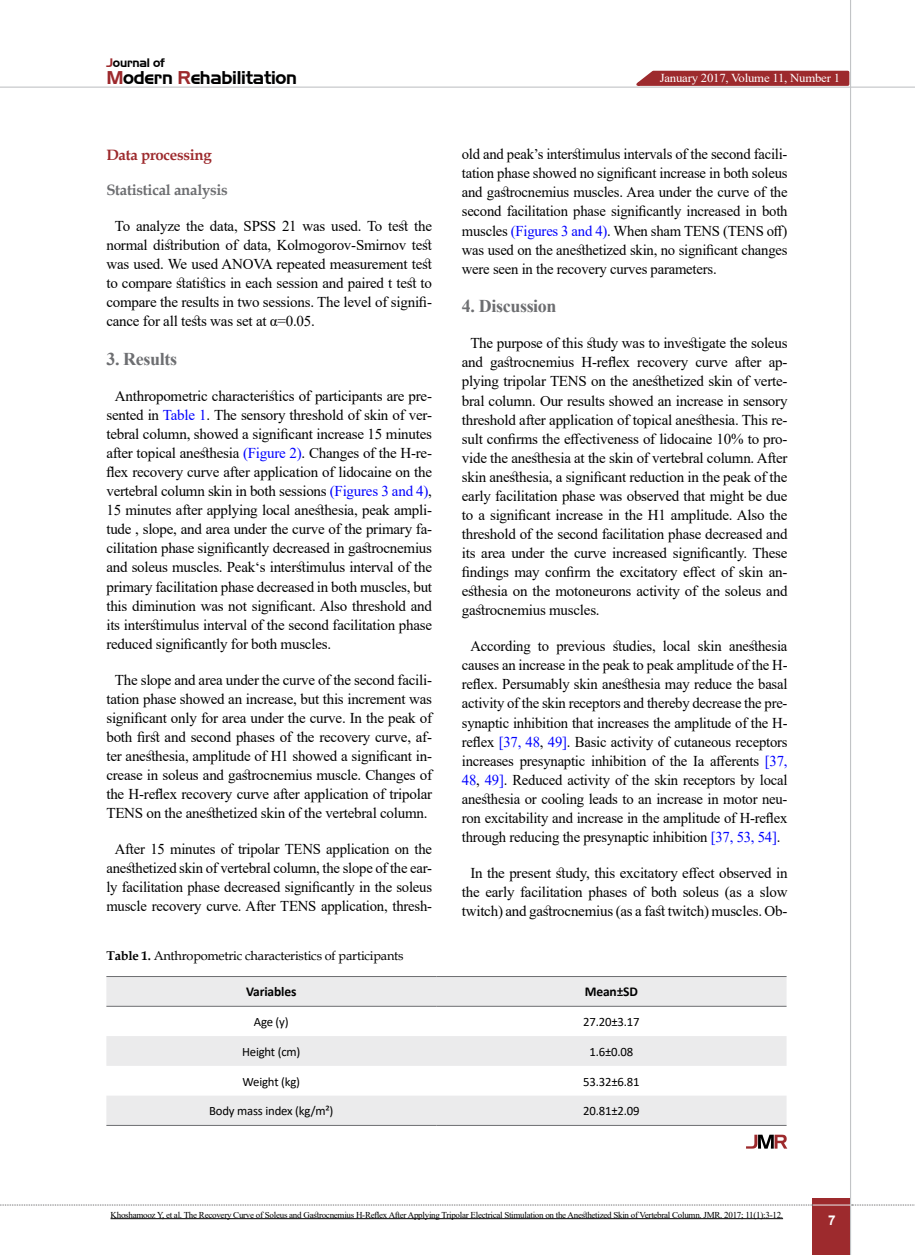
<style>
.page{position:relative;width:915px;height:1255px;background:#fff}
.page>*{position:absolute;margin:0;border:0;box-sizing:border-box;transform-origin:0 0}
.t1{font:700 18px "Times New Roman";letter-spacing:-.02em;color:#6d6e71}
.t2{font:18px "Aero Regular SWFTE";letter-spacing:-.015em;color:#000}
.t3{font:15px/19px "Times New Roman";letter-spacing:-.015em;color:#000;text-align:justify}
.t4{font:700 15px "Book Antiqua";letter-spacing:-.02em;color:#6d6e71}
.t5{font:700 15px "Book Antiqua";letter-spacing:-.02em;color:#9d2a2d}
.t6{font:700 13.5px "Calibri";letter-spacing:-.01em;color:#000}
.t7{font:700 13.5px "Arial";color:#fff}
.t8{font:12.75px "Calibri";letter-spacing:-.015em;color:#000}
.t9{font:12.75px "Book Antiqua";letter-spacing:-.015em;color:#000}
.t10{font:12.15px "Times New Roman";letter-spacing:-.015em;color:#fff;scale:1.05 1}
.t11{font:12px "Aero Regular SWFTE";letter-spacing:-.015em;color:#000}
.t12{font:9px "Times New Roman";letter-spacing:-.03em;color:#000}
.s1{color:#9d2a2d}
.s2{color:#00f}
.s3{font-weight:700}
</style>
<div class="page">
<div style="left:812px;top:1198px;width:38px;height:56px;background:#9d2a2d"></div>
<hr style="left:849px;top:0;width:1px;height:1254px;background:#c2c4c6">
<hr style="left:0;top:87px;width:914px;height:1px;background:#c2c4c6">
<hr style="left:812px;top:1204px;width:38px;height:1px;background:#ebebec">
<svg style="left:0;top:1204px;width:812px;height:1px"></svg>
<svg style="left:851px;top:1204px;width:64px;height:1px"></svg>
<svg style="left:106px;top:977px;width:680px;height:147px;fill:#ebebec"></svg>
<hr style="left:436px;top:976px;width:350px;height:1px;background:#6d6e71">
<hr style="left:106px;top:976px;width:330px;height:1px;background:#6d6e71">
<hr style="left:436px;top:1005px;width:350px;height:1px;background:#6d6e71">
<hr style="left:106px;top:1005px;width:330px;height:1px;background:#6d6e71">
<hr style="left:436px;top:1124px;width:350px;height:1px;background:#6d6e71">
<hr style="left:106px;top:1124px;width:330px;height:1px;background:#6d6e71">
<svg style="left:746px;top:1134px;width:41px;height:14px"></svg>
<hr style="left:110px;top:1218px;width:672px;height:1px;background:#000">
<svg style="left:629px;top:69px;width:221px;height:18px;background:#b05658"></svg>
<p class="t11" style="left:106px;top:55px;width:60px"><span class="s1">J</span>ournal of</p>
<p class="t2" style="left:106px;top:67px;width:192px"><span class="s1">M</span>odern <span class="s1">R</span>ehabilitation</p>
<p class="t5" style="left:106px;top:144px;width:107px">Data processing</p>
<p class="t4" style="left:106px;top:179px;width:123px">Statistical analysis</p>
<p class="t3" style="left:106px;top:216px;width:327px;text-indent:9px">To analyze the data, SPSS 21 was used. To test the normal distribution of data, Kolmogorov-Smirnov test was used. We used ANOVA repeated measurement test to compare statistics in each session and paired t test to compare the results in two sessions. The level of signifi&shy;cance for all tests was set at α=0.05.</p>
<p class="t1" style="left:106px;top:346px;width:72px">3. Results</p>
<p class="t3" style="left:106px;top:386px;width:327px;text-indent:9px">Anthropometric characteristics of participants are pre&shy;sented in <span class="s2">Table 1</span>. The sensory threshold of skin of ver&shy;tebral column, showed a significant increase 15 minutes after topical anesthesia <span class="s2">(Figure 2)</span>. Changes of the H-re&shy;flex recovery curve after application of lidocaine on the vertebral column skin in both sessions <span class="s2">(Figures 3 and 4)</span>, 15 minutes after applying local anesthesia, peak ampli&shy;tude , slope, and area under the curve of the primary fa&shy;cilitation phase significantly decreased in gastrocnemius and soleus muscles. Peak‘s interstimulus interval of the primary facilitation phase decreased in both muscles, but this diminution was not significant. Also threshold and its interstimulus interval of the second facilitation phase reduced significantly for both muscles.</p>
<p class="t3" style="left:106px;top:669px;width:327px;text-align:center">The slope and area under the curve of the second facili&shy;tation phase showed an increase, but this increment was significant only for area under the curve. In the peak of both first and second phases of the recovery curve, af&shy;ter anesthesia, amplitude of H1 showed a significant in&shy;crease in soleus and gastrocnemius muscle. Changes of the H-reflex recovery curve after application of tripolar TENS on the anesthetized skin of the vertebral column.</p>
<p class="t3" style="left:106px;top:839px;width:327px;text-align:center">After 15 minutes of tripolar TENS application on the anesthetized skin of vertebral column, the slope of the ear&shy;ly facilitation phase decreased significantly in the soleus muscle recovery curve. After TENS application, thresh-</p>
<p class="t10" style="left:659px;top:69px;width:173px">January 2017, Volume 11, Number 1</p>
<p class="t3" style="left:461px;top:144px;width:327px">old and peak’s interstimulus intervals of the second facili&shy;tation phase showed no significant increase in both soleus and gastrocnemius muscles. Area under the curve of the second facilitation phase significantly increased in both muscles <span class="s2">(Figures 3 and 4)</span>. When sham TENS (TENS off) was used on the anesthetized skin, no significant changes were seen in the recovery curves parameters.</p>
<p class="t1" style="left:461px;top:293px;width:96px">4. Discussion</p>
<p class="t3" style="left:461px;top:333px;width:327px;text-indent:9px">The purpose of this study was to investigate the soleus and gastrocnemius H-reflex recovery curve after ap&shy;plying tripolar TENS on the anesthetized skin of verte&shy;bral column. Our results showed an increase in sensory threshold after application of topical anesthesia. This re&shy;sult confirms the effectiveness of lidocaine 10% to pro&shy;vide the anesthesia at the skin of vertebral column. After skin anesthesia, a significant reduction in the peak of the early facilitation phase was observed that might be due to a significant increase in the H1 amplitude. Also the threshold of the second facilitation phase decreased and its area under the curve increased significantly. These findings may confirm the excitatory effect of skin an&shy;esthesia on the motoneurons activity of the soleus and gastrocnemius muscles.</p>
<p class="t3" style="left:461px;top:636px;width:327px;text-align:center">According to previous studies, local skin anesthesia causes an increase in the peak to peak amplitude of the H&shy;reflex. Persumably skin anesthesia may reduce the basal activity of the skin receptors and thereby decrease the pre&shy;synaptic inhibition that increases the amplitude of the H&shy;reflex <span class="s2">[37, 48</span>, <span class="s2">49]</span>. Basic activity of cutaneous receptors increases presynaptic inhibition of the Ιa afferents <span class="s2">[37, 48</span>, <span class="s2">49]</span>. Reduced activity of the skin receptors by local anesthesia or cooling leads to an increase in motor neu&shy;ron excitability and increase in the amplitude of H-reflex through reducing the presynaptic inhibition <span class="s2">[37, 53, 54]</span>.</p>
<p class="t3" style="left:461px;top:862px;width:327px;text-align:center">In the present study, this excitatory effect observed in the early facilitation phases of both soleus (as a slow twitch) and gastrocnemius (as a fast twitch) muscles. Ob-</p>
<p class="t9" style="left:106px;top:947px;width:298px"><span class="s3">Table 1.</span> Anthropometric characteristics of participants</p>
<p class="t6" style="left:246px;top:982px;width:52px">Variables</p>
<p class="t6" style="left:584px;top:982px;width:55px">Mean±SD</p>
<p class="t8" style="left:254px;top:1012px;width:36px">Age (y)</p>
<p class="t8" style="left:583px;top:1012px;width:58px">27.20±3.17</p>
<p class="t8" style="left:242px;top:1042px;width:60px">Height (cm)</p>
<p class="t8" style="left:589px;top:1042px;width:45px">1.6±0.08</p>
<p class="t8" style="left:242px;top:1072px;width:59px">Weight (kg)</p>
<p class="t8" style="left:583px;top:1072px;width:58px">53.32±6.81</p>
<p class="t8" style="left:209px;top:1102px;width:126px">Body mass index (kg/m²)</p>
<p class="t8" style="left:583px;top:1102px;width:58px">20.81±2.09</p>
<p class="t12" style="left:110px;top:1208px;width:674px">Khoshamooz Y, et al. The Recovery Curve of Soleus and Gastrocnemius H-Reflex After Applying Tripolar Electrical Stimulation on the Anesthetized Skin of Vertebral Column. JMR. 2017; 11(1):3-12.</p>
<p class="t7" style="left:827px;top:1210px;width:9px">7</p>
</div>
